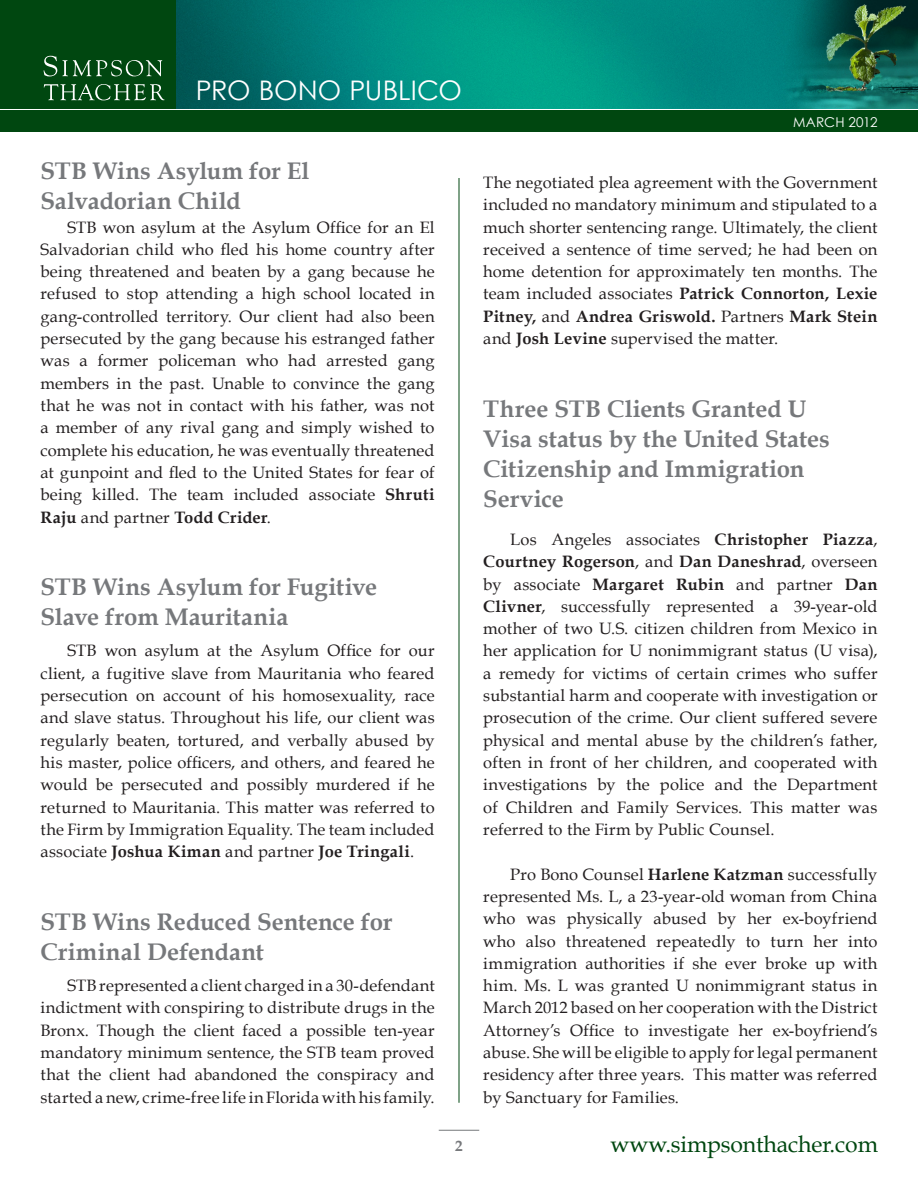
<style>
.page{position:relative;width:918px;height:1188px;background:#fff}
.page>*{position:absolute;margin:0;border:0;box-sizing:border-box;transform-origin:0 0}
.P_Title_mid{font:27px "Century Gothic";color:#fff}
.P_SectionSubheader{font:700 24px/30px "Book Antiqua";color:#76787b}
.t1{font:22.95px "Book Antiqua";letter-spacing:-.005em;color:#004710}
.P_Body{font:16.5px/22.4px "Book Antiqua";letter-spacing:.015em;color:#231f20;text-align:justify}
.t2{font:700 15px "Book Antiqua";color:#76787b}
.t3{font:13.5px "Century Gothic";letter-spacing:.005em;color:#fff}
.s1{font-weight:700}
</style>
<div class="page">
<img style="left:177px;top:0;width:741px;height:109px">
<div style="left:0;top:110px;width:918px;height:22px;background:#004710"></div>
<div style="left:0;top:0;width:176px;height:109px;background:#004710"></div>
<svg style="left:44px;top:56px;width:118px;height:20px"></svg>
<svg style="left:44px;top:84px;width:121px;height:16px"></svg>
<hr style="left:459px;top:178px;width:1px;height:925px;background:#004710">
<hr style="left:439px;top:1130px;width:40px;height:1px;background:#76787b">
<p class="P_Title_mid" style="left:196px;top:74px;width:268px">PRO BONO PUBLICO</p>
<p class="P_SectionSubheader" style="left:40px;top:157px;width:270px">STB Wins Asylum for El<br>Salvadorian Child</p>
<p class="P_Body" style="left:40px;top:216px;width:396px;text-indent:27px">STB won asylum at the Asylum Office for an El Salvadorian child who fled his home country after being threatened and beaten by a gang because he refused to stop attending a high school located in gang-controlled territory. Our client had also been persecuted by the gang because his estranged father was a former policeman who had arrested gang members in the past. Unable to convince the gang that he was not in contact with his father, was not a member of any rival gang and simply wished to complete his education, he was eventually threatened at gunpoint and fled to the United States for fear of being killed. The team included associate <span class="s1">Shruti Raju</span> and partner <span class="s1">Todd Crider</span>.</p>
<p class="P_SectionSubheader" style="left:40px;top:572px;width:338px">STB Wins Asylum for Fugitive<br>Slave from Mauritania</p>
<p class="P_Body" style="left:40px;top:640px;width:396px;text-indent:27px">STB won asylum at the Asylum Office for our client, a fugitive slave from Mauritania who feared persecution on account of his homosexuality, race and slave status. Throughout his life, our client was regularly beaten, tortured, and verbally abused by his master, police officers, and others, and feared he would be persecuted and possibly murdered if he returned to Mauritania. This matter was referred to the Firm by Immigration Equality. The team included associate <span class="s1">Joshua Kiman</span> and partner <span class="s1">Joe Tringali</span>.</p>
<p class="P_SectionSubheader" style="left:40px;top:907px;width:353px">STB Wins Reduced Sentence for<br>Criminal Defendant</p>
<p class="P_Body" style="left:40px;top:974px;width:396px;text-indent:27px">STB represented a client charged in a 30-defendant indictment with conspiring to distribute drugs in the Bronx. Though the client faced a possible ten-year mandatory minimum sentence, the STB team proved that the client had abandoned the conspiracy and started a new, crime-free life in Florida with his family.</p>
<p class="t2" style="left:455px;top:1137px;width:9px">2</p>
<p class="t3" style="left:793px;top:114px;width:86px">MARCH 2012</p>
<p class="P_Body" style="left:483px;top:171px;width:396px">The negotiated plea agreement with the Government included no mandatory minimum and stipulated to a much shorter sentencing range. Ultimately, the client received a sentence of time served; he had been on home detention for approximately ten months. The team included associates <span class="s1">Patrick Connorton, Lexie Pitney,</span> and <span class="s1">Andrea Griswold.</span> Partners <span class="s1">Mark Stein </span>and <span class="s1">Josh Levine</span> supervised the matter.</p>
<p class="P_SectionSubheader" style="left:483px;top:394px;width:348px">Three STB Clients Granted U<br>Visa status by the United States<br>Citizenship and Immigration<br>Service</p>
<p class="P_Body" style="left:483px;top:528px;width:396px;text-indent:27px">Los Angeles associates <span class="s1">Christopher Piazza</span>, <span class="s1">Courtney Rogerson</span>, and <span class="s1">Dan Daneshrad</span>, overseen by associate <span class="s1">Margaret Rubin</span> and partner <span class="s1">Dan Clivner</span>, successfully represented a 39-year-old mother of two U.S. citizen children from Mexico in her application for U nonimmigrant status (U visa), a remedy for victims of certain crimes who suffer substantial harm and cooperate with investigation or prosecution of the crime. Our client suffered severe physical and mental abuse by the children’s father, often in front of her children, and cooperated with investigations by the police and the Department of Children and Family Services. This matter was referred to the Firm by Public Counsel.</p>
<p class="P_Body" style="left:483px;top:863px;width:396px;text-indent:27px">Pro Bono Counsel <span class="s1">Harlene Katzman</span> successfully represented Ms. L, a 23-year-old woman from China who was physically abused by her ex-boyfriend who also threatened repeatedly to turn her into immigration authorities if she ever broke up with him. Ms. L was granted U nonimmigrant status in March 2012 based on her cooperation with the District Attorney’s Office to investigate her ex-boyfriend’s abuse. She will be eligible to apply for legal permanent residency after three years. This matter was referred by Sanctuary for Families.</p>
<p class="t1" style="left:610px;top:1130px;width:269px">www.simpsonthacher.com</p>
</div>
